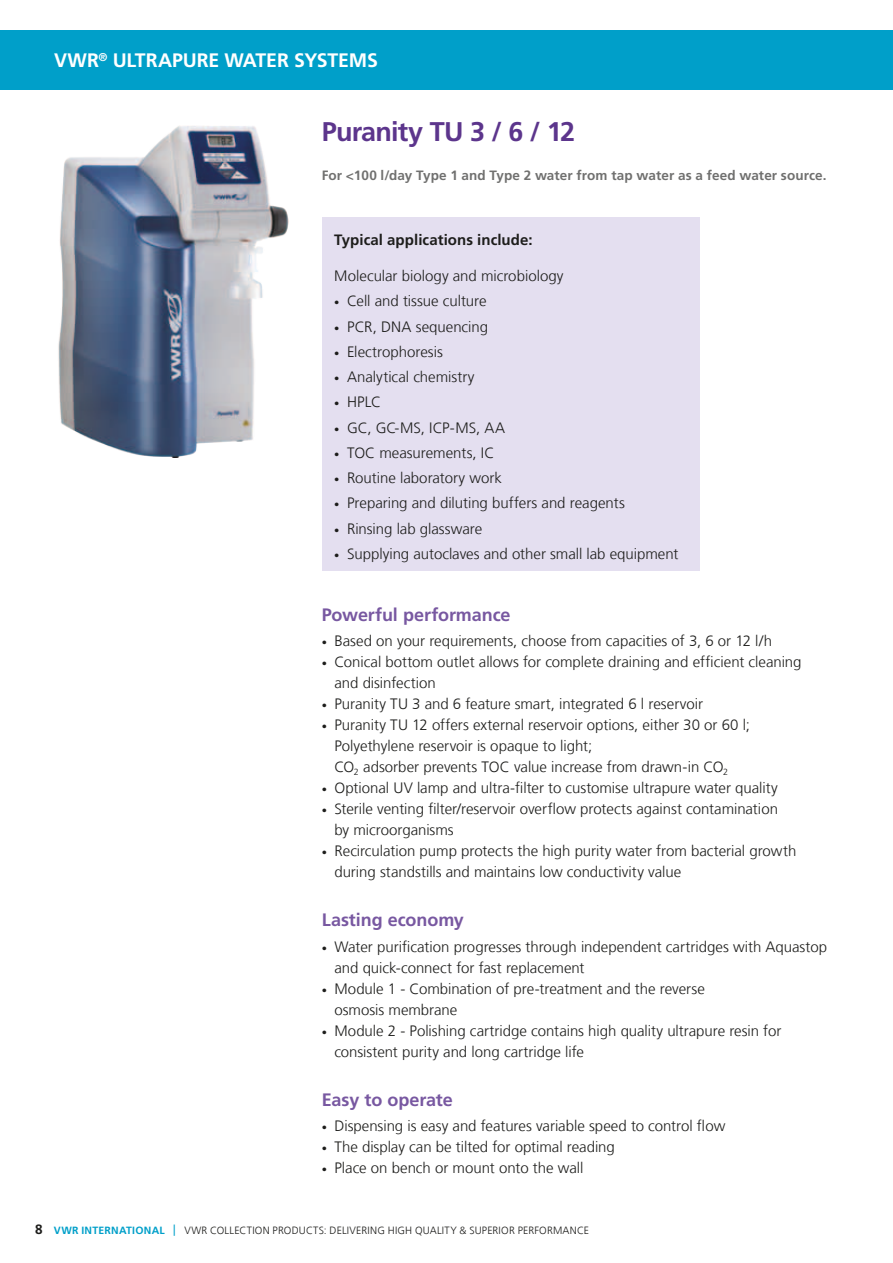
<style>
.page{position:relative;width:893px;height:1263px;background:#fff}
.page>*{position:absolute;margin:0;border:0;box-sizing:border-box;transform-origin:0 0}
.t1{font:700 27px "Frutiger LT Com";letter-spacing:-.035em;color:#5c358c}
.t2{font:700 19.5px "Frutiger LT Com";letter-spacing:-.01em;color:#fff}
.t3{font:700 18px "Frutiger LT Com";letter-spacing:-.005em;color:#7858a1}
.t4{font:300 15px/21px "Frutiger LT Com";color:#1d1d1b}
.t5{font:700 15px "Frutiger LT Com";letter-spacing:.005em;color:#1d1d1b}
.t6{font:700 13.5px "Frutiger LT Com";letter-spacing:.005em;color:#70706f}
.t7{font:300 10.5px "Frutiger LT Com";letter-spacing:.02em;color:#1d1d1b}
.s1{font-stretch:condensed;font-size:10.5px}
.s2{font-weight:700;font-size:13.5px}
.s3{font-weight:700;color:#009fc9}
.s4{font-weight:400;font-size:11.25px;color:#009fc9}
</style>
<div class="page">
<div style="left:0;top:30px;width:893px;height:59px;background:#009fc9"></div>
<img style="left:58px;top:125px;width:230px;height:333px">
<div style="left:322px;top:217px;width:378px;height:353px;background:#e4dff0"></div>
<h2 class="t2" style="left:54px;top:49px;width:325px">VWR<sup>®</sup> Ultrapure water systems</h2>
<h1 class="t1" style="left:322px;top:116px;width:255px">Puranity TU 3 / 6 / 12</h1>
<p class="t6" style="left:322px;top:167px;width:506px">For &lt;100 l/day Type 1 and Type 2 water from tap water as a feed water source.</p>
<p class="t5" style="left:334px;top:231px;width:200px">Typical applications include:</p>
<p class="t4" style="left:334px;top:265px;width:231px">Molecular biology and microbiology</p>
<p class="t4" style="left:334px;top:291px;width:154px"><span class="s1">•</span> Cell and tissue culture</p>
<p class="t4" style="left:334px;top:316px;width:155px"><span class="s1">•</span> PCR, DNA sequencing</p>
<p class="t4" style="left:334px;top:341px;width:110px"><span class="s1">•</span> Electrophoresis</p>
<p class="t4" style="left:334px;top:366px;width:142px"><span class="s1">•</span> Analytical chemistry</p>
<p class="t4" style="left:334px;top:392px;width:48px"><span class="s1">•</span> HPLC</p>
<p class="t4" style="left:334px;top:417px;width:172px"><span class="s1">•</span> GC, GC-MS, ICP-MS, AA</p>
<p class="t4" style="left:334px;top:442px;width:162px"><span class="s1">•</span> TOC measurements, IC</p>
<p class="t4" style="left:334px;top:467px;width:169px"><span class="s1">•</span> Routine laboratory work</p>
<p class="t4" style="left:334px;top:493px;width:292px"><span class="s1">•</span> Preparing and diluting buffers and reagents</p>
<p class="t4" style="left:334px;top:518px;width:150px"><span class="s1">•</span> Rinsing lab glassware</p>
<p class="t4" style="left:334px;top:543px;width:346px"><span class="s1">•</span> Supplying autoclaves and other small lab equipment</p>
<p class="t3" style="left:322px;top:604px;width:190px">Powerful performance</p>
<p class="t4" style="left:322px;top:630px;width:452px"><span class="s1">•</span> Based on your requirements, choose from capacities of 3, 6 or 12 l/h</p>
<p class="t4" style="left:334px;top:651px;width:469px;text-indent:-13px"><span class="s1">•</span> Conical bottom outlet allows for complete draining and efficient cleaning and disinfection</p>
<p class="t4" style="left:322px;top:693px;width:383px"><span class="s1">•</span> Puranity TU 3 and 6 feature smart, integrated 6 l reservoir</p>
<p class="t4" style="left:334px;top:714px;width:417px;text-indent:-13px"><span class="s1">•</span> Puranity TU 12 offers external reservoir options, either 30 or 60 l;<br>Polyethylene reservoir is opaque to light;<br>CO<sub>2</sub> adsorber prevents TOC value increase from drawn-in CO<sub>2</sub></p>
<p class="t4" style="left:322px;top:777px;width:458px"><span class="s1">•</span> Optional UV lamp and ultra-filter to customise ultrapure water quality</p>
<p class="t4" style="left:334px;top:798px;width:445px;text-indent:-13px"><span class="s1">•</span> Sterile venting filter/reservoir overflow protects against contamination by microorganisms</p>
<p class="t4" style="left:334px;top:840px;width:463px;text-indent:-13px"><span class="s1">•</span> Recirculation pump protects the high purity water from bacterial growth during standstills and maintains low conductivity value</p>
<p class="t3" style="left:322px;top:909px;width:144px">Lasting economy</p>
<p class="t4" style="left:334px;top:936px;width:494px;text-indent:-13px"><span class="s1">•</span> Water purification progresses through independent cartridges with Aquastop and quick-connect for fast replacement</p>
<p class="t4" style="left:334px;top:978px;width:372px;text-indent:-13px"><span class="s1">•</span> Module 1 - Combination of pre-treatment and the reverse osmosis membrane</p>
<p class="t4" style="left:334px;top:1020px;width:448px;text-indent:-13px"><span class="s1">•</span> Module 2 - Polishing cartridge contains high quality ultrapure resin for consistent purity and long cartridge life</p>
<p class="t3" style="left:322px;top:1089px;width:133px">Easy to operate</p>
<p class="t4" style="left:322px;top:1115px;width:405px"><span class="s1">•</span> Dispensing is easy and features variable speed to control flow</p>
<p class="t4" style="left:322px;top:1136px;width:295px"><span class="s1">•</span> The display can be tilted for optimal reading</p>
<p class="t4" style="left:322px;top:1157px;width:263px"><span class="s1">•</span> Place on bench or mount onto the wall</p>
<p class="t7" style="left:35px;top:1225px;width:556px"><span class="s2">8</span> <span class="s3">VWR International</span> <span class="s4">|</span> VWR COLLECTION PRODUCTS: DELIVERING HIGH QUALITY &amp; SUPERIOR PERFORMANCE</p>
</div>
